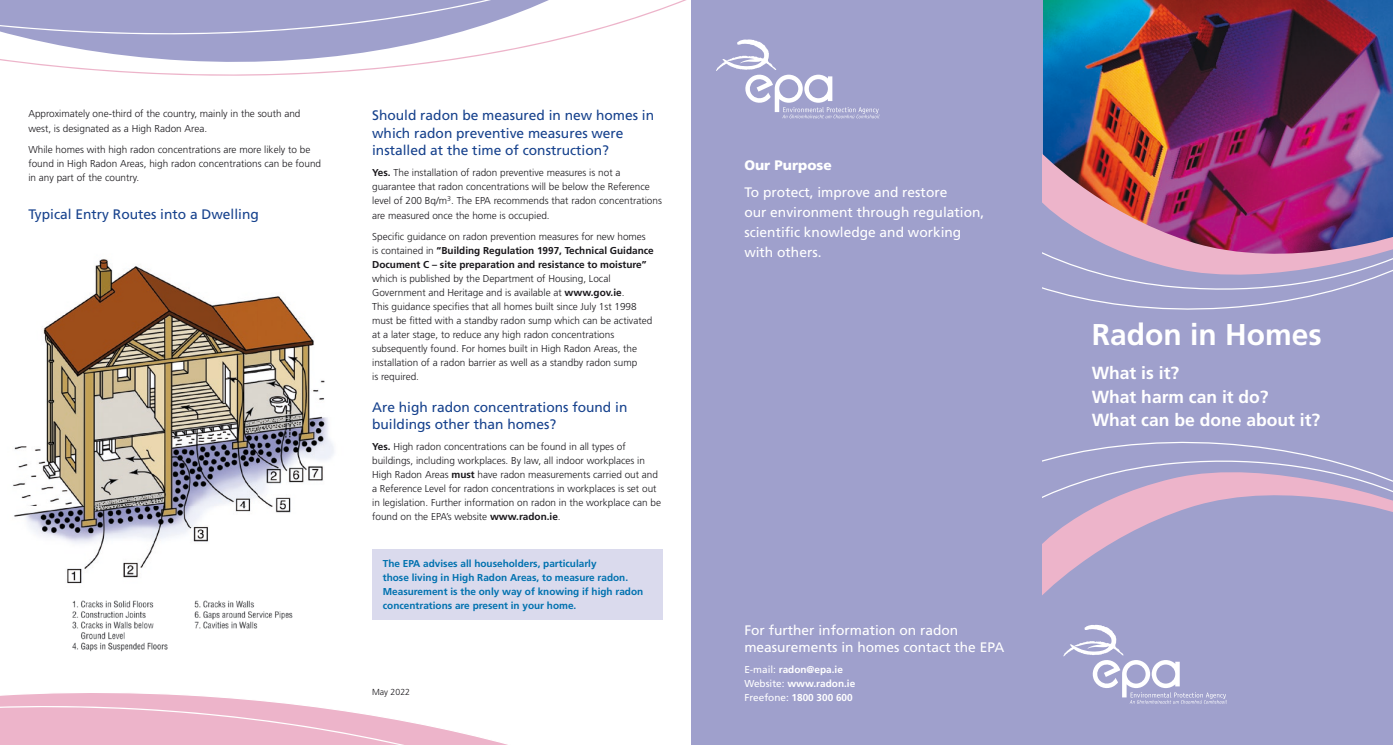
<style>
.page{position:relative;width:1393px;height:745px;background:#fff}
.page>*{position:absolute;margin:0;border:0;box-sizing:border-box;transform-origin:0 0}
.t1{font:700 30px "Frutiger LT Std";color:#fff}
.t2{font:700 17.5px "Frutiger LT Std";color:#fff}
.t3{font:13.75px/17.5px "Frutiger LT Std";color:#17428d}
.t4{font:13.75px/20px "Frutiger LT Std";color:#fff}
.t5{font:900 13.75px "Frutiger LT Std";color:#fff}
.Body_2{font:300 10px/14px "Frutiger LT Std";color:#1a181c}
.Body_2-2{font:700 10px/14px "Frutiger LT Std";color:#0071af}
.Body_2-3{font:700 10px/14px "Frutiger LT Std";color:#fff}
.BodySml{font:300 8.75px "Frutiger LT Std";color:#1a181c}
.s1{font-weight:700}
.s2{font-weight:400}
</style>
<div class="page">
<svg style="left:0;top:693px;width:504px;height:51px;fill:#edb4ca"></svg>
<img style="left:1042px;top:0;width:351px;height:149px">
<div style="left:1041px;top:270px;width:352px;height:474px;background:#9fa0cc"></div>
<div style="left:691px;top:0;width:351px;height:744px;background:#9fa0cc"></div>
<img style="left:1042px;top:149px;width:351px;height:446px">
<svg style="left:1042px;top:198px;width:351px;height:350px"></svg>
<svg style="left:1042px;top:244px;width:351px;height:68px"></svg>
<svg style="left:1042px;top:439px;width:351px;height:66px"></svg>
<img style="left:72px;top:600px;width:221px;height:52px">
<img style="left:13px;top:259px;width:245px;height:325px">
<img style="left:258px;top:296px;width:76px;height:217px">
<div style="left:372px;top:548px;width:291px;height:71px;background:#dadaed"></div>
<svg style="left:0;top:0;width:879px;height:118px"></svg>
<svg style="left:1063px;top:624px;width:163px;height:79px"></svg>
<p class="Body_2" style="left:28px;top:107px;width:274px">Approximately one-third of the country, mainly in the south and west, is designated as a High Radon Area.</p>
<p class="Body_2" style="left:28px;top:142px;width:294px">While homes with high radon concentrations are more likely to be found in High Radon Areas, high radon concentrations can be found in any part of the country.</p>
<h1 class="t3" style="left:28px;top:206px;width:232px">Typical Entry Routes into a Dwelling</h1>
<h1 class="t3" style="left:372px;top:107px;width:283px">Should radon be measured in new homes in which radon preventive measures were installed at the time of construction?</h1>
<p class="Body_2" style="left:372px;top:166px;width:291px"><span class="s1">Yes.</span> The installation of radon preventive measures is not a guarantee that radon concentrations will be below the Reference level of 200 Bq/m<sup>3</sup>. The EPA recommends that radon concentrations are measured once the home is occupied.</p>
<p class="Body_2" style="left:372px;top:229px;width:283px">Specific guidance on radon prevention measures for new homes is contained in <span class="s1">“Building Regulation 1997, Technical Guidance Document C – site preparation and resistance to moisture” </span>which is published by the Department of Housing, Local Government and Heritage and is available at <span class="s1">www.gov.ie</span>.<br>This guidance specifies that all homes built since July 1st 1998 must be fitted with a standby radon sump which can be activated at a later stage, to reduce any high radon concentrations subsequently found. For homes built in High Radon Areas, the installation of a radon barrier as well as a standby radon sump<br>is required.</p>
<h1 class="t3" style="left:372px;top:398px;width:257px">Are high radon concentrations found in buildings other than homes?</h1>
<p class="Body_2" style="left:372px;top:439px;width:290px"><span class="s1">Yes.</span> High radon concentrations can be found in all types of buildings, including workplaces. By law, all indoor workplaces in High Radon Areas <span class="s1">must</span> have radon measurements carried out and a Reference Level for radon concentrations in workplaces is set out in legislation. Further information on radon in the workplace can be found on the EPA’s website <span class="s1">www.radon.ie</span>.</p>
<p class="Body_2-2" style="left:383px;top:556px;width:262px">The EPA advises all householders, particularly<br>those living in High Radon Areas, to measure radon.<br>Measurement is the only way of knowing if high radon concentrations are present in your home.</p>
<p class="BodySml" style="left:372px;top:687px;width:39px">May 2022</p>
<h1 class="t5" style="left:744px;top:157px;width:89px">Our Purpose</h1>
<h1 class="t4" style="left:744px;top:182px;width:241px">To protect, improve and restore<br>our environment through regulation, scientific knowledge and working with others.</h1>
<h1 class="t4" style="left:744px;top:620px;width:262px;line-height:17.5px">For further information on radon measurements in homes contact the EPA</h1>
<p class="Body_2-3" style="left:744px;top:662px;width:112px"><span class="s2">E-mail:</span> radon@epa.ie<br><span class="s2">Website:</span> www.radon.ie<br><span class="s2">Freefone:</span> 1800 300 600</p>
<h1 class="t1" style="left:1091px;top:317px;width:232px">Radon in Homes</h1>
<h1 class="t2" style="left:1091px;top:363px;width:89px">What is it?</h1>
<h1 class="t2" style="left:1091px;top:386px;width:178px">What harm can it do?</h1>
<h1 class="t2" style="left:1091px;top:410px;width:230px">What can be done about it?</h1>
</div>
